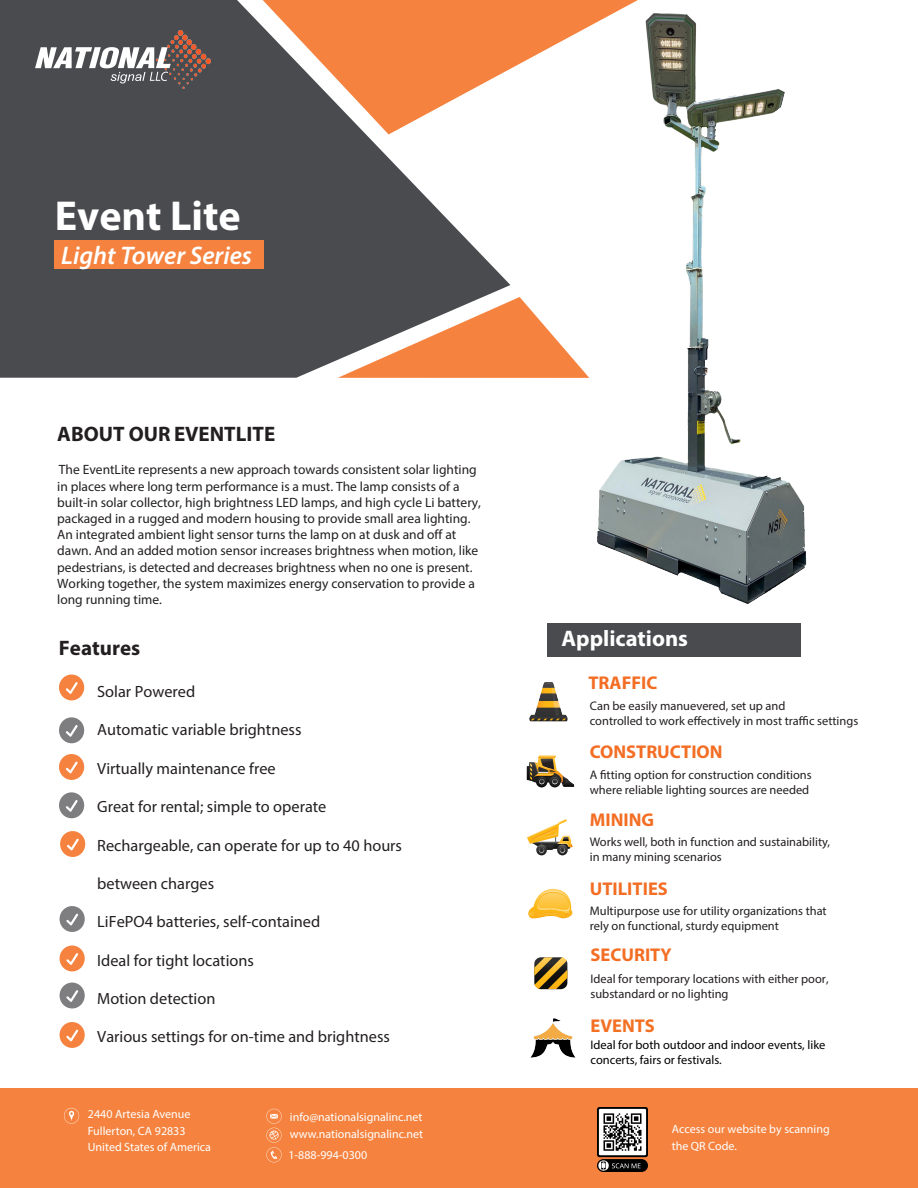
<style>
.page{position:relative;width:918px;height:1188px;background:#fff}
.page>*{position:absolute;margin:0;border:0;box-sizing:border-box;transform-origin:0 0}
._20_Bold_Left{font:700 42px "Myriad Pro";color:#fff}
._20_Bold_Left-2{font:italic 600 25.5px "Myriad Pro";color:#fff}
._20_Bold_Left-3{font:700 22.5px "Myriad Pro";color:#fff}
.t1{font:700 21px "Myriad Pro";color:#231f20}
._8_12_Left{font:700 18.45px "Myriad Pro";color:#f36e24}
._8_12_Left-2{font:700 18.45px "Myriad Pro";color:#f37023}
._8_12_Left-3{font:16.35px "Myriad Pro";color:#231f20}
.t2{font:13.5px/16.2px "Myriad Pro";color:#231f20}
._8_12_Left-4{font:12.45px/15px "Myriad Pro";color:#231f20}
._8_12_Left-5{font:12.45px/14.9px "Myriad Pro";color:#000}
._8_12_Left-6{font:12px/17px "Myriad Pro";color:#fff}
._15_Reg_Left{font:12px "Myriad Pro";color:#fff}
</style>
<div class="page">
<div style="left:0;top:0;width:462px;height:378px;background:#4a4b4f"></div>
<div style="left:547px;top:623px;width:254px;height:34px;background:#4a4b4f"></div>
<div style="left:54px;top:240px;width:209px;height:29px;background:#f5833f"></div>
<svg style="left:59px;top:675px;width:25px;height:25px"></svg>
<svg style="left:59px;top:717px;width:25px;height:26px"></svg>
<svg style="left:60px;top:831px;width:25px;height:26px"></svg>
<svg style="left:60px;top:946px;width:25px;height:25px"></svg>
<svg style="left:60px;top:906px;width:25px;height:26px"></svg>
<div style="left:0;top:1089px;width:918px;height:99px;background:#f5833f"></div>
<svg style="left:64px;top:1108px;width:15px;height:16px"></svg>
<svg style="left:266px;top:1109px;width:16px;height:53px"></svg>
<img style="left:598px;top:1108px;width:50px;height:64px">
<img style="left:36px;top:31px;width:174px;height:57px">
<svg style="left:263px;top:0;width:375px;height:134px;fill:#f5833f"></svg>
<svg style="left:338px;top:297px;width:124px;height:81px"></svg>
<img style="left:462px;top:4px;width:345px;height:600px">
<svg style="left:527px;top:756px;width:47px;height:31px"></svg>
<svg style="left:527px;top:819px;width:46px;height:36px"></svg>
<svg style="left:529px;top:889px;width:43px;height:29px"></svg>
<svg style="left:534px;top:957px;width:33px;height:32px"></svg>
<img style="left:530px;top:1018px;width:45px;height:40px">
<img style="left:529px;top:683px;width:39px;height:39px">
<svg style="left:59px;top:754px;width:25px;height:26px"></svg>
<svg style="left:59px;top:792px;width:25px;height:26px"></svg>
<svg style="left:60px;top:983px;width:25px;height:25px"></svg>
<svg style="left:60px;top:1022px;width:25px;height:26px"></svg>
<p class="_20_Bold_Left" style="left:55px;top:189px;width:187px">Event Lite</p>
<p class="_20_Bold_Left-2" style="left:61px;top:240px;width:192px">Light Tower Series</p>
<p class="t1" style="left:57px;top:421px;width:220px">ABOUT OUR EVENTLITE</p>
<p class="t2" style="left:57px;top:461px;width:425px">The EventLite represents a new approach towards consistent solar lighting in places where long term performance is a must. The lamp consists of a built-in solar collector, high brightness LED lamps, and high cycle Li battery, packaged in a rugged and modern housing to provide small area lighting.<br>An integrated ambient light sensor turns the lamp on at dusk and off at dawn. And an added motion sensor increases brightness when motion, like pedestrians, is detected and decreases brightness when no one is present.<br>Working together, the system maximizes energy conservation to provide a long running time.</p>
<p class="t1" style="left:59px;top:635px;width:83px">Features</p>
<p class="_8_12_Left-3" style="left:97px;top:681px;width:99px">Solar Powered</p>
<p class="_8_12_Left-3" style="left:97px;top:720px;width:206px">Automatic variable brightness</p>
<p class="_8_12_Left-3" style="left:97px;top:758px;width:180px">Virtually maintenance free</p>
<p class="_8_12_Left-3" style="left:97px;top:797px;width:231px">Great for rental; simple to operate</p>
<p class="_8_12_Left-3" style="left:97px;top:835px;width:306px">Rechargeable, can operate for up to 40 hours</p>
<p class="_8_12_Left-3" style="left:97px;top:873px;width:118px">between charges</p>
<p class="_8_12_Left-3" style="left:97px;top:912px;width:224px">LiFePO4 batteries, self-contained</p>
<p class="_8_12_Left-3" style="left:97px;top:950px;width:158px">Ideal for tight locations</p>
<p class="_8_12_Left-3" style="left:97px;top:988px;width:120px">Motion detection</p>
<p class="_8_12_Left-3" style="left:97px;top:1027px;width:294px">Various settings for on-time and brightness</p>
<p class="_20_Bold_Left-3" style="left:562px;top:624px;width:128px">Applications</p>
<p class="_8_12_Left" style="left:589px;top:671px;width:71px">TRAFFIC</p>
<p class="_8_12_Left-4" style="left:590px;top:698px;width:270px">Can be easily manuevered, set up and<br>controlled to work effectively in most traffic settings</p>
<p class="_8_12_Left" style="left:590px;top:740px;width:134px">CONSTRUCTION</p>
<p class="_8_12_Left-4" style="left:590px;top:767px;width:223px">A fitting option for construction conditions where reliable lighting sources are needed</p>
<p class="_8_12_Left" style="left:590px;top:807px;width:66px">MINING</p>
<p class="_8_12_Left-4" style="left:590px;top:834px;width:242px">Works well, both in function and sustainability, in many mining scenarios</p>
<p class="_8_12_Left" style="left:590px;top:877px;width:80px">UTILITIES</p>
<p class="_8_12_Left-4" style="left:590px;top:904px;width:238px">Multipurpose use for utility organizations that rely on functional, sturdy equipment</p>
<p class="_8_12_Left" style="left:591px;top:943px;width:83px">SECURITY</p>
<p class="_8_12_Left-4" style="left:591px;top:971px;width:240px">Ideal for temporary locations with either poor, substandard or no lighting</p>
<p class="_8_12_Left-2" style="left:591px;top:1013px;width:66px">EVENTS</p>
<p class="_8_12_Left-5" style="left:591px;top:1037px;width:236px">Ideal for both outdoor and indoor events, like concerts, fairs or festivals.</p>
<p class="_8_12_Left-6" style="left:88px;top:1105px;width:104px">2440 Artesia Avenue</p>
<p class="_8_12_Left-6" style="left:88px;top:1122px;width:99px">Fullerton, CA 92833</p>
<p class="_8_12_Left-6" style="left:88px;top:1139px;width:125px">United States of America</p>
<p class="_8_12_Left-6" style="left:290px;top:1108px;width:134px">info@nationalsignalinc.net</p>
<p class="_8_12_Left-6" style="left:290px;top:1126px;width:135px">www.nationalsignalinc.net</p>
<p class="_8_12_Left-6" style="left:672px;top:1121px;width:160px">Access our website by scanning the QR Code.</p>
<p class="_15_Reg_Left" style="left:288px;top:1148px;width:80px">1-888-994-0300</p>
</div>
